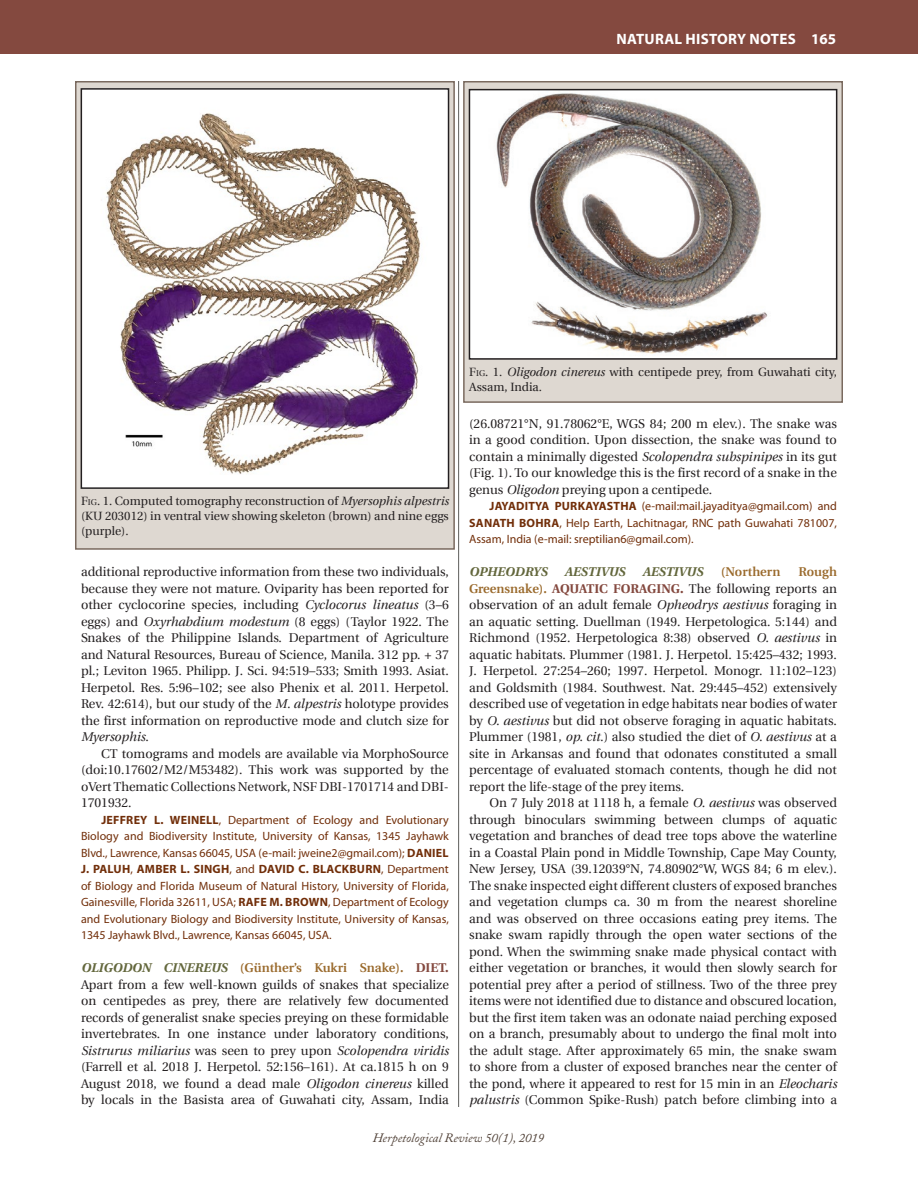
<style>
.page{position:relative;width:918px;height:1188px;background:#fff}
.page>*{position:absolute;margin:0;border:0;box-sizing:border-box;transform-origin:0 0}
.t1{font:700 15px "Myriad Pro";letter-spacing:.02em;color:#fff}
.t2{font:12.75px/16.5px "Utopia";color:#231f20;text-align:justify}
.t3{font:italic 12.75px "Adobe Caslon";color:#504137}
.t4{font:italic 700 12.75px "Utopia";color:#63673c}
.t5{font:600 12.75px "Utopia";color:#9a6a2c}
.t6{font:12px/16.5px "Myriad Pro";color:#712e09;text-align:justify}
.t7{font:12px/15px "Utopia";color:#231f20;text-align:justify}
.s1{font-style:inherit}
.s2{font-size:8.4px}
.s3{font-style:italic}
.s4{font-weight:700}
.s5{font-weight:700;font-style:italic;color:#63673c}
.s6{font-weight:600;color:#9a6a2c}
.s7{font-weight:700;color:#84493f}
</style>
<div class="page">
<hr style="left:458px;top:81px;width:1px;height:1026px;background:#5e5e5c">
<div style="left:0;top:0;width:918px;height:54px;background:#84493f"></div>
<div style="left:75px;top:81px;width:380px;height:469px;background:#ded8d1;border:2px solid #7a6a5f"></div>
<img style="left:84px;top:91px;width:362px;height:395px">
<div style="left:81px;top:88px;width:368px;height:401px;border:2px solid #231f20"></div>
<div style="left:463px;top:81px;width:380px;height:322px;background:#ded8d1;border:2px solid #7a6a5f"></div>
<img style="left:472px;top:92px;width:362px;height:265px">
<div style="left:469px;top:89px;width:368px;height:271px;border:2px solid #231f20"></div>
<p class="t1" style="left:616px;top:29px;width:221px">NATURAL HISTORY NOTES 165</p>
<p class="t7" style="left:81px;top:493px;width:369px"><span class="s1">F</span><span class="s2">ig</span><span class="s1">. 1</span>. Computed tomography reconstruction of <span class="s3">Myersophis alpestris </span>(KU 203012) in ventral view showing skeleton (brown) and nine eggs (purple).</p>
<p class="t2" style="left:81px;top:564px;width:369px">additional reproductive information from these two individuals, because they were not mature. Oviparity has been reported for other cyclocorine species, including <span class="s3">Cyclocorus lineatus</span> (3–6 eggs) and <span class="s3">Oxyrhabdium modestum</span> (8 eggs) (Taylor 1922. The Snakes of the Philippine Islands. Department of Agriculture and Natural Resources, Bureau of Science, Manila. 312 pp. + 37 pl.; Leviton 1965. Philipp. J. Sci. 94:519–533; Smith 1993. Asiat.<br>Herpetol. Res. 5:96–102; see also Phenix et al. 2011. Herpetol.<br>Rev. 42:614), but our study of the <span class="s3">M. alpestris</span> holotype provides the first information on reproductive mode and clutch size for <span class="s3">Myersophis</span>.</p>
<p class="t2" style="left:81px;top:745px;width:369px;text-indent:20px">CT tomograms and models are available via MorphoSource (doi:10.17602/M2/M53482). This work was supported by the oVert Thematic Collections Network, NSF DBI-1701714 and DBI-1701932.</p>
<p class="t6" style="left:81px;top:811px;width:369px;text-indent:20px"><span class="s4">JEFFREY L. WEINELL</span>, Department of Ecology and Evolutionary Biology and Biodiversity Institute, University of Kansas, 1345 Jayhawk Blvd., Lawrence, Kansas 66045, USA (e-mail: jweine2@gmail.com); <span class="s4">DANIEL J. PALUH</span>, <span class="s4">AMBER L. SINGH</span>, and <span class="s4">DAVID C. BLACKBURN</span>, Department of Biology and Florida Museum of Natural History, University of Florida, Gainesville, Florida 32611, USA; <span class="s4">RAFE M. BROWN</span>, Department of Ecology and Evolutionary Biology and Biodiversity Institute, University of Kansas, 1345 Jayhawk Blvd., Lawrence, Kansas 66045, USA.</p>
<p class="t2" style="left:81px;top:960px;width:369px"><span class="s5">OLIGODON CINEREUS</span> <span class="s6">(Günther’s Kukri Snake).</span> <span class="s7">DIET.<br></span>Apart from a few well-known guilds of snakes that specialize on centipedes as prey, there are relatively few documented records of generalist snake species preying on these formidable invertebrates. In one instance under laboratory conditions, <span class="s3">Sistrurus miliarius</span> was seen to prey upon <span class="s3">Scolopendra viridis </span>(Farrell et al. 2018 J. Herpetol. 52:156–161). At ca.1815 h on 9<br>August 2018, we found a dead male <span class="s3">Oligodon cinereus</span> killed by locals in the Basista area of Guwahati city, Assam, India</p>
<p class="t7" style="left:469px;top:365px;width:369px"><span class="s1">F</span><span class="s2">ig</span><span class="s1">.</span> 1. <span class="s3">Oligodon cinereus</span> with centipede prey, from Guwahati city,<br>Assam, India.</p>
<p class="t2" style="left:469px;top:415px;width:369px">(26.08721°N, 91.78062°E, WGS 84; 200 m elev.). The snake was in a good condition. Upon dissection, the snake was found to contain a minimally digested <span class="s3">Scolopendra subspinipes</span> in its gut (Fig. 1). To our knowledge this is the first record of a snake in the genus <span class="s3">Oligodon</span> preying upon a centipede.</p>
<p class="t6" style="left:469px;top:498px;width:369px;text-indent:20px"><span class="s4">JAYADITYA PURKAYASTHA</span> (e-mail:mail.jayaditya@gmail.com) and <span class="s4">SANATH BOHRA</span>, Help Earth, Lachitnagar, RNC path Guwahati 781007, Assam, India (e-mail: sreptilian6@gmail.com).</p>
<p class="t4" style="left:469px;top:564px;width:80px">OPHEODRYS</p>
<p class="t4" style="left:565px;top:564px;width:62px">AESTIVUS</p>
<p class="t4" style="left:642px;top:564px;width:62px">AESTIVUS</p>
<p class="t5" style="left:721px;top:564px;width:61px">(Northern</p>
<p class="t2" style="left:469px;top:564px;width:369px;text-indent:329px"><span class="s6">Rough Greensnake).</span> <span class="s7">AQUATIC FORAGING.</span> The following reports an observation of an adult female <span class="s3">Opheodrys aestivus</span> foraging in an aquatic setting. Duellman (1949. Herpetologica. 5:144) and Richmond (1952. Herpetologica 8:38) observed <span class="s3">O. aestivus</span> in aquatic habitats. Plummer (1981. J. Herpetol. 15:425–432; 1993.<br>J. Herpetol. 27:254–260; 1997. Herpetol. Monogr. 11:102–123) and Goldsmith (1984. Southwest. Nat. 29:445–452) extensively described use of vegetation in edge habitats near bodies of water by <span class="s3">O. aestivus</span> but did not observe foraging in aquatic habitats.<br>Plummer (1981, <span class="s3">op. cit.</span>) also studied the diet of <span class="s3">O. aestivus</span> at a site in Arkansas and found that odonates constituted a small percentage of evaluated stomach contents, though he did not report the life-stage of the prey items.</p>
<p class="t2" style="left:469px;top:795px;width:369px;text-indent:20px">On 7 July 2018 at 1118 h, a female <span class="s3">O. aestivus</span> was observed through binoculars swimming between clumps of aquatic vegetation and branches of dead tree tops above the waterline in a Coastal Plain pond in Middle Township, Cape May County, New Jersey, USA (39.12039°N, 74.80902°W, WGS 84; 6 m elev.).<br>The snake inspected eight different clusters of exposed branches and vegetation clumps ca. 30 m from the nearest shoreline and was observed on three occasions eating prey items. The snake swam rapidly through the open water sections of the pond. When the swimming snake made physical contact with either vegetation or branches, it would then slowly search for potential prey after a period of stillness. Two of the three prey items were not identified due to distance and obscured location, but the first item taken was an odonate naiad perching exposed on a branch, presumably about to undergo the final molt into the adult stage. After approximately 65 min, the snake swam to shore from a cluster of exposed branches near the center of the pond, where it appeared to rest for 15 min in an <span class="s3">Eleocharis palustris</span> (Common Spike-Rush) patch before climbing into a</p>
<p class="t3" style="left:373px;top:1131px;width:173px">Herpetological Review 50(1), 2019</p>
</div>
